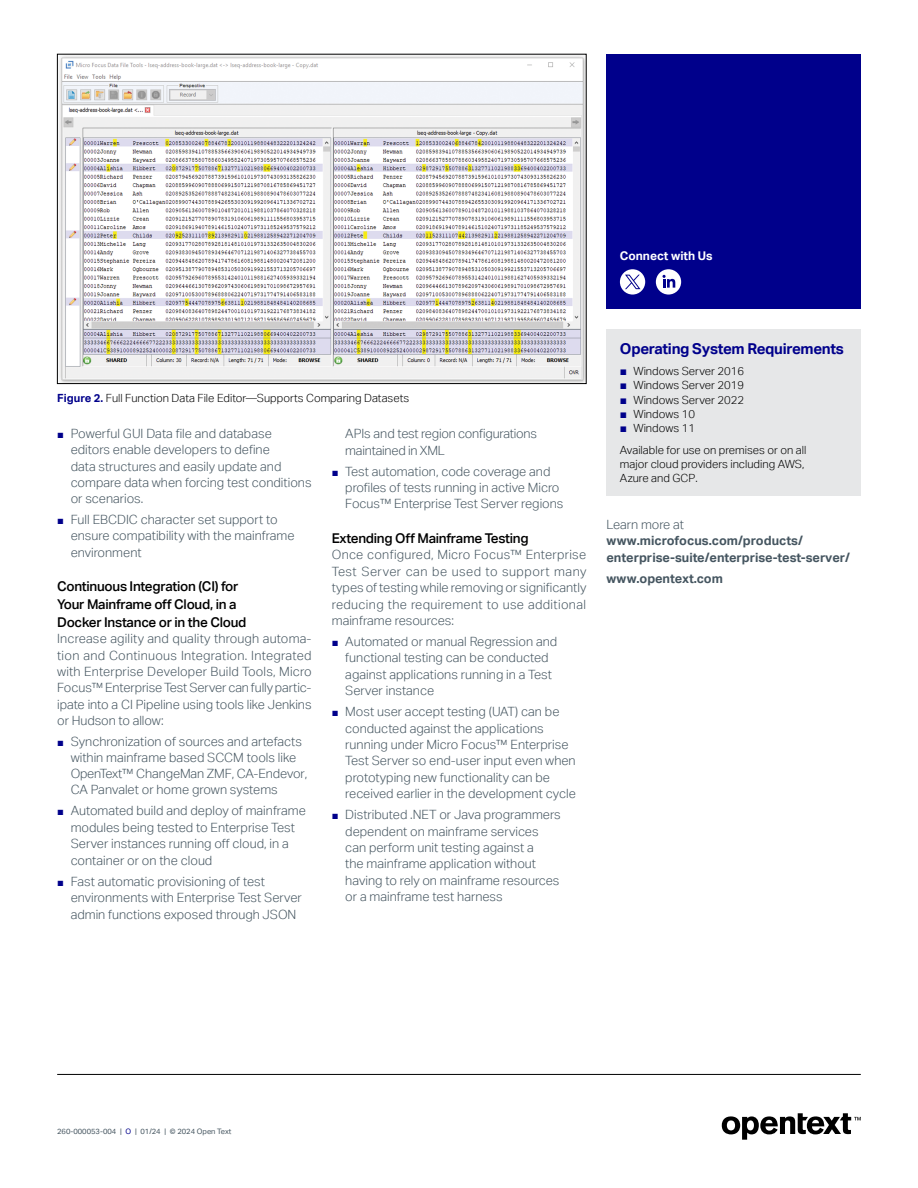
<style>
.page{position:relative;width:918px;height:1188px;background:#fff}
.page>*{position:absolute;margin:0;border:0;box-sizing:border-box;transform-origin:0 0}
.t1{font:700 15px "Aktiv Grotesk";letter-spacing:-.02em;color:#00008b}
.t2{font:500 13.5px/18px "Aktiv Grotesk";letter-spacing:-.02em;color:#000}
.t3{font:300 12.75px/16.4px "Aktiv Grotesk";color:#455560}
.t4{font:700 12.75px/16.5px "Aktiv Grotesk";letter-spacing:-.005em;color:#455560}
.t5{font:700 12px "Aktiv Grotesk";color:#fff}
.t6{font:300 11.25px/14.2px "Aktiv Grotesk";color:#000}
.t7{font:7.5px "Aktiv Grotesk";color:#455560}
.s1{font-weight:700;color:#00008b}
.s2{font-family:"Arial";font-weight:400;font-size:11.25px;color:#00008b}
.s3{font-family:"Arial";font-weight:400;font-size:12px;color:#00008b}
.s4{font-weight:300}
.s5{color:#00008b}
</style>
<div class="page">
<div style="left:606px;top:329px;width:255px;height:167px;background:#e6e7e8"></div>
<img style="left:59px;top:56px;width:525px;height:326px">
<div style="left:606px;top:54px;width:255px;height:254px;background:#00008b"></div>
<svg style="left:620px;top:269px;width:25px;height:26px"></svg>
<svg style="left:625px;top:275px;width:16px;height:14px"></svg>
<div style="left:656px;top:269px;width:25px;height:26px;background:#fff;border-radius:50%"></div>
<svg style="left:663px;top:275px;width:12px;height:13px"></svg>
<hr style="left:57px;top:1074px;width:804px;height:1px;background:#000">
<svg style="left:722px;top:1113px;width:139px;height:27px"></svg>
<p class="t5" style="left:620px;top:248px;width:94px">Connect with Us</p>
<p class="t6" style="left:57px;top:391px;width:353px"><span class="s1">Figure 2.</span> Full Function Data File Editor—Supports Comparing Datasets</p>
<p class="t3" style="left:71px;top:426px;width:242px;text-indent:-14px"><span class="s2">■</span> Powerful GUI Data file and database editors enable developers to define<br>data structures and easily update and compare data when forcing test conditions or scenarios.</p>
<p class="t3" style="left:71px;top:511px;width:225px;text-indent:-14px"><span class="s2">■</span> Full EBCDIC character set support to ensure compatibility with the mainframe environment</p>
<p class="t2" style="left:57px;top:577px;width:191px">Continuous Integration (CI) for<br>Your Mainframe off Cloud, in a<br>Docker Instance or in the Cloud</p>
<p class="t3" style="left:57px;top:631px;width:256px;text-align:justify">Increase agility and quality through automa&shy;tion and Continuous Integration. Integrated with Enterprise Developer Build Tools, Micro Focus™Enterprise Test Server can fullypartic&shy;ipate into a CI Pipeline using tools like Jenkins or Hudson to allow:</p>
<p class="t3" style="left:71px;top:733px;width:238px;text-indent:-14px"><span class="s2">■</span> Synchronization of sources and artefacts within mainframe based SCCM tools like OpenText™ ChangeMan ZMF, CA-Endevor, CA Panvalet or home grown systems</p>
<p class="t3" style="left:71px;top:803px;width:237px;text-indent:-14px"><span class="s2">■</span> Automated build and deploy of mainframe modules being tested to Enterprise Test Server instances running off cloud, in a container or on the cloud</p>
<p class="t3" style="left:71px;top:873px;width:233px;text-indent:-14px"><span class="s2">■</span> Fast automatic provisioning of test environments with Enterprise Test Server admin functions exposed through JSON</p>
<p class="t3" style="left:345px;top:426px;width:193px">APIs and test region configurations maintained in XML</p>
<p class="t3" style="left:345px;top:463px;width:220px;text-indent:-14px"><span class="s2">■</span> Test automation, code coverage and profiles of tests running in active Micro<br>Focus™ Enterprise Test Server regions</p>
<p class="t2" style="left:332px;top:529px;width:198px">Extending Off Mainframe Testing</p>
<p class="t3" style="left:332px;top:547px;width:256px;text-align:justify">Once configured, Micro Focus™ Enterprise Test Server can be used to support many types of testing while removing or significantly reducing the requirement to use additional mainframe resources:</p>
<p class="t3" style="left:345px;top:633px;width:213px;text-indent:-14px"><span class="s2">■</span> Automated or manual Regression and functional testing can be conducted against applications running in a Test<br>Server instance</p>
<p class="t3" style="left:345px;top:703px;width:232px;text-indent:-14px"><span class="s2">■</span> Most user accept testing (UAT) can be conducted against the applications running under Micro Focus™ Enterprise Test Server so end-user input even when prototyping new functionality can be received earlier in the development cycle</p>
<p class="t3" style="left:345px;top:806px;width:217px;text-indent:-14px"><span class="s2">■</span> Distributed .NET or Java programmers dependent on mainframe services can perform unit testing against a<br>the mainframe application without having to rely on mainframe resources or a mainframe test harness</p>
<p class="t1" style="left:620px;top:339px;width:226px">Operating System Requirements</p>
<p class="t6" style="left:620px;top:364px;width:126px"><span class="s3">■</span> Windows Server 2016</p>
<p class="t6" style="left:620px;top:378px;width:126px"><span class="s3">■</span> Windows Server 2019</p>
<p class="t6" style="left:620px;top:393px;width:126px"><span class="s3">■</span> Windows Server 2022</p>
<p class="t6" style="left:620px;top:407px;width:77px"><span class="s3">■</span> Windows 10</p>
<p class="t6" style="left:620px;top:421px;width:77px"><span class="s3">■</span> Windows 11</p>
<p class="t6" style="left:620px;top:443px;width:188px">Available for use on premises or on all major cloud providers including AWS,<br>Azure and GCP.</p>
<p class="t4" style="left:606px;top:516px;width:245px"><span class="s4">Learn more at </span>www.microfocus.com/products/ enterprise-suite/enterprise-test-server/</p>
<p class="t4" style="left:606px;top:570px;width:118px">www.opentext.com</p>
<p class="t7" style="left:57px;top:1127px;width:176px">260-000053-004 | <span class="s5">O</span> | 01/24 | © 2024 Open Text</p>
</div>
